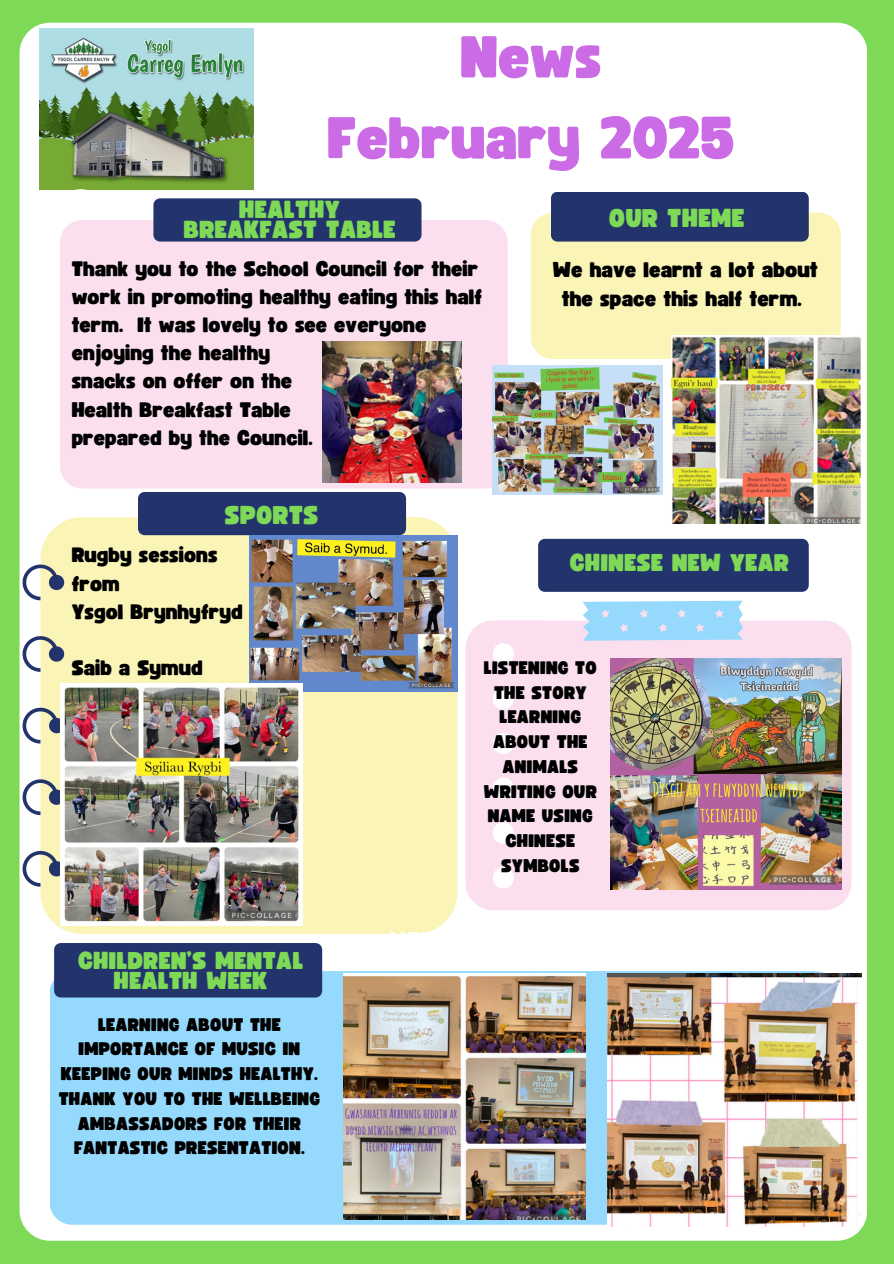
<style>
.page{position:relative;width:894px;height:1264px;background:#fff}
.page>*{position:absolute;margin:0;border:0;box-sizing:border-box;transform-origin:0 0}
.t1{font:58.2px/81px "Funtastic";color:#cb6ce6;text-align:center}
.t2{font:25.5px "Funtastic";letter-spacing:.015em;color:#7ed957}
.t3{font:24.45px/20.5px "Funtastic";letter-spacing:.015em;color:#7ed957;text-align:center}
.t4{font:24px/20.2px "Funtastic";letter-spacing:.015em;color:#7ed957;text-align:center}
.t5{font:21px/29.2px "Funtastic";color:#000;text-align:center}
.t6{font:20.7px/28.2px "Funtastic";color:#000}
.t7{font:18px/24.8px "Funtastic";letter-spacing:.015em;color:#000;text-align:center}
</style>
<div class="page">
<div style="left:0;top:0;width:893px;height:1263px;background:#7ed957"></div>
<div style="left:20px;top:23px;width:847px;height:1217px;background:#fff;border-radius:30px"></div>
<svg style="left:40px;top:517px;width:414px;height:416px;background:#faf5c0"></svg>
<div style="left:82px;top:517px;width:375px;height:393px;background:#faf4b7"></div>
<svg style="left:23px;top:564px;width:41px;height:322px"></svg>
<div style="left:50px;top:971px;width:787px;height:253px;background:#95d9fc;border-radius:22px"></div>
<svg style="left:835px;top:623px;width:16px;height:285px;background:#e5ced9"></svg>
<div style="left:465px;top:620px;width:370px;height:290px;background:#fbdfef"></div>
<svg style="left:582px;top:600px;width:160px;height:40px;background:#9fdbfb"></svg>
<svg style="left:535px;top:864px;width:23px;height:25px"></svg>
<svg style="left:588px;top:864px;width:22px;height:25px"></svg>
<div style="left:60px;top:220px;width:447px;height:268px;background:#fbdfef;border-radius:22px"></div>
<div style="left:153px;top:198px;width:268px;height:43px;background:#23346c"></div>
<div style="left:538px;top:539px;width:270px;height:53px;background:#23346c"></div>
<div style="left:138px;top:492px;width:268px;height:43px;background:#23346c"></div>
<div style="left:54px;top:943px;width:268px;height:54px;background:#23346c"></div>
<div style="left:530px;top:212px;width:310px;height:147px;background:#faf4b7;border-radius:22px"></div>
<div style="left:550px;top:192px;width:258px;height:49px;background:#23346c"></div>
<img style="left:39px;top:29px;width:214px;height:161px">
<img style="left:322px;top:341px;width:139px;height:141px">
<img style="left:671px;top:336px;width:190px;height:187px">
<img style="left:492px;top:366px;width:170px;height:128px">
<img style="left:610px;top:658px;width:230px;height:231px">
<img style="left:249px;top:535px;width:208px;height:156px">
<img style="left:60px;top:684px;width:242px;height:241px">
<img style="left:343px;top:973px;width:242px;height:246px">
<img style="left:607px;top:973px;width:254px;height:253px">
<p class="t1" style="left:328px;top:19px;width:409px">News<br>February 2025</p>
<h3 class="t3" style="left:184px;top:200px;width:213px">HEALTHY<br>BREAKFAST TABLE</h3>
<h3 class="t6" style="left:72px;top:255px;width:412px">Thank you to the School Council for their work in promoting healthy eating this half term. It was lovely to see everyone enjoying the healthy<br>snacks on offer on the<br>Health Breakfast Table<br>prepared by the Council.</h3>
<h4 class="t2" style="left:609px;top:207px;width:137px">OUR THEME</h4>
<h1 class="t5" style="left:553px;top:256px;width:267px">We have learnt a lot about the space this half term.</h1>
<p class="t2" style="left:225px;top:503px;width:95px">SPORTS</p>
<p class="t6" style="left:72px;top:542px;width:173px">Rugby sessions from<br>Ysgol Brynhyfryd</p>
<h3 class="t6" style="left:72px;top:654px;width:132px">Saib a Symud</h3>
<p class="t7" style="left:484px;top:656px;width:114px">LISTENING TO<br>THE STORY</p>
<p class="t7" style="left:493px;top:705px;width:96px">LEARNING<br>ABOUT THE<br>ANIMALS</p>
<h4 class="t7" style="left:484px;top:780px;width:115px">WRITING OUR<br>NAME USING<br>CHINESE<br>SYMBOLS</h4>
<h4 class="t4" style="left:570px;top:553px;width:220px">CHINESE NEW YEAR</h4>
<h4 class="t4" style="left:79px;top:951px;width:226px">CHILDREN’S MENTAL<br>HEALTH WEEK</h4>
<p class="t7" style="left:61px;top:1012px;width:259px">LEARNING ABOUT THE<br>IMPORTANCE OF MUSIC IN<br>KEEPING OUR MINDS HEALTHY.</p>
<h3 class="t7" style="left:59px;top:1087px;width:263px">THANK YOU TO THE WELLBEING<br>AMBASSADORS FOR THEIR<br>FANTASTIC PRESENTATION.</h3>
</div>
